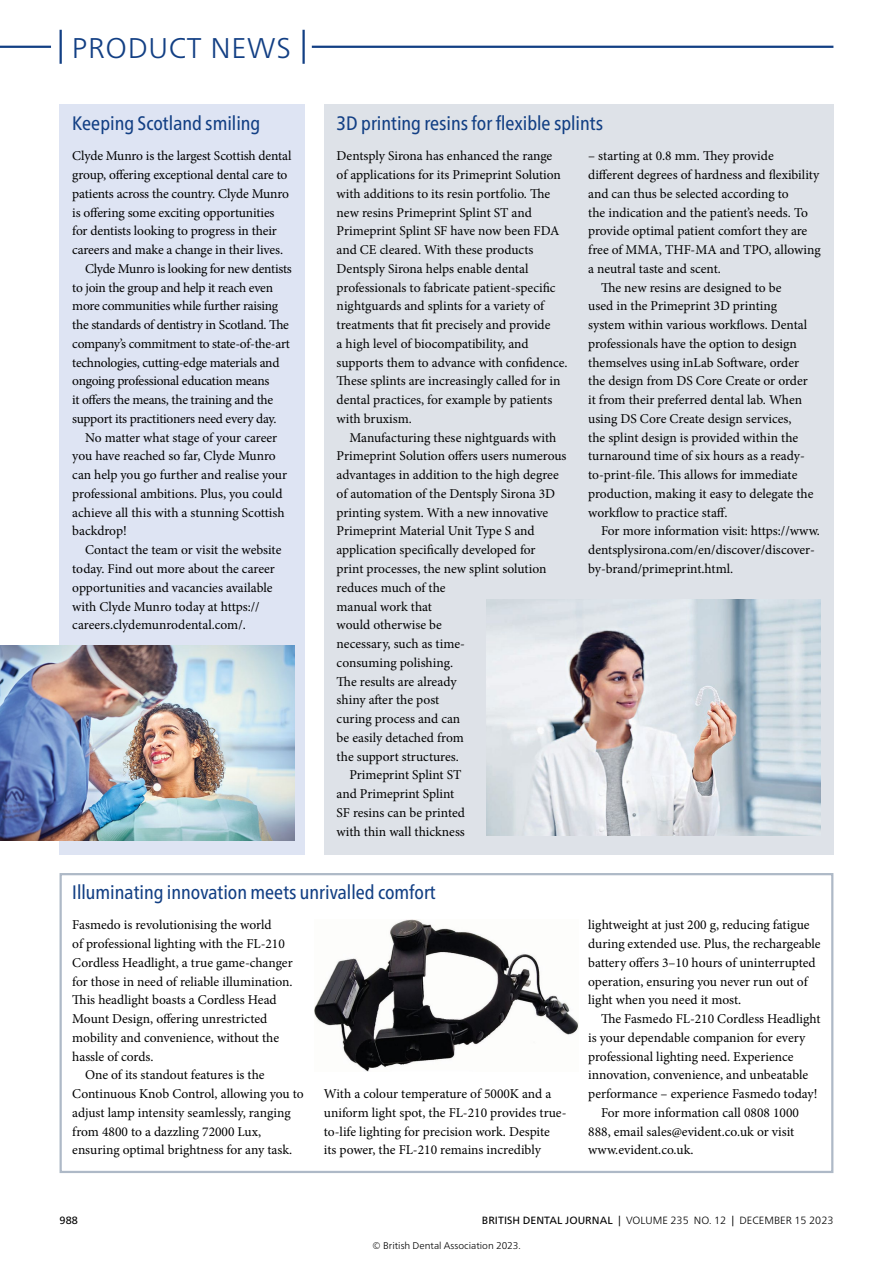
<style>
.page{position:relative;width:893px;height:1263px;background:#fff}
.page>*{position:absolute;margin:0;border:0;box-sizing:border-box;transform-origin:0 0}
.t1{font:300 28.5px "Frutiger Neue LT Pro";letter-spacing:.025em;color:#123f84}
.Title_9_Cnd_13pt_286{font:19.5px "Frutiger Neue LT Pro Cn Rg 2";color:#123f84}
.Title_9_Cnd_13pt_286-2{font:condensed 19.5px "Frutiger Neue LT Pro";color:#123f84}
.Para_9pt_ragged{font:13.5px/18.8px "Minion Pro";letter-spacing:-.005em;color:#000}
.Para_9pt_ragged_1st{font:13.5px/18.8px "Minion Pro";letter-spacing:-.005em;color:#000}
.Para_9pt_ragged-2{font:13.5px/18.8px "Minion Pro";letter-spacing:-.025em;color:#000}
.t2{font:300 10.5px "Frutiger Neue LT Pro";letter-spacing:.005em;color:#000}
.t3{font:10.5px "Frutiger Neue LT Pro";color:#000}
.t4{font:300 9.75px "Frutiger Neue LT Pro";color:#000}
.s1{font-weight:400}
</style>
<div class="page">
<div style="left:324px;top:104px;width:509px;height:750px;background:#dee2e8"></div>
<div style="left:60px;top:104px;width:245px;height:750px;background:#dee4f3"></div>
<div style="left:60px;top:873px;width:773px;height:300px;border:2px solid #aeb9c7"></div>
<img style="left:486px;top:600px;width:335px;height:236px">
<img style="left:0;top:645px;width:295px;height:195px">
<img style="left:314px;top:920px;width:264px;height:151px">
<hr style="left:0;top:46px;width:51px;height:2px;background:#123f84">
<hr style="left:312px;top:46px;width:521px;height:2px;background:#123f84">
<hr style="left:60px;top:30px;width:2px;height:34px;background:#123f84">
<hr style="left:302px;top:30px;width:3px;height:34px;background:#123f84">
<h1 class="t1" style="left:72px;top:31px;width:221px">PRODUCT NEWS</h1>
<p class="Title_9_Cnd_13pt_286" style="left:72px;top:112px;width:190px">Keeping Scotland smiling</p>
<p class="Title_9_Cnd_13pt_286-2" style="left:337px;top:112px;width:268px">3D printing resins for flexible splints</p>
<p class="Para_9pt_ragged_1st" style="left:72px;top:147px;width:221px">Clyde Munro is the largest Scottish dental group, offering exceptional dental care to patients across the country. Clyde Munro is offering some exciting opportunities for dentists looking to progress in their careers and make a change in their lives.</p>
<p class="Para_9pt_ragged-2" style="left:72px;top:259px;width:221px;text-indent:13px">Clyde Munro is looking for new dentists to join the group and help it reach even more communities while further raising the standards of dentistry in Scotland. The company’s commitment to state-of-the-art technologies, cutting-edge materials and ongoing professional education means<br>it offers the means, the training and the support its practitioners need every day.</p>
<p class="Para_9pt_ragged" style="left:72px;top:428px;width:216px;text-indent:13px">No matter what stage of your career you have reached so far, Clyde Munro can help you go further and realise your professional ambitions. Plus, you could achieve all this with a stunning Scottish backdrop!</p>
<p class="Para_9pt_ragged" style="left:72px;top:541px;width:211px;text-indent:13px">Contact the team or visit the website today. Find out more about the career opportunities and vacancies available with Clyde Munro today at https:// careers.clydemunrodental.com/.</p>
<p class="Para_9pt_ragged" style="left:588px;top:147px;width:234px">– starting at 0.8 mm. They provide different degrees of hardness and flexibility and can thus be selected according to<br>the indication and the patient’s needs. To provide optimal patient comfort they are free of MMA, THF-MA and TPO, allowing a neutral taste and scent.</p>
<p class="Para_9pt_ragged" style="left:588px;top:278px;width:227px;text-indent:13px">The new resins are designed to be<br>used in the Primeprint 3D printing system within various workflows. Dental professionals have the option to design themselves using inLab Software, order the design from DS Core Create or order it from their preferred dental lab. When using DS Core Create design services,<br>the splint design is provided within the turnaround time of six hours as a ready&shy;to-print-file. This allows for immediate production, making it easy to delegate the workflow to practice staff.</p>
<p class="Para_9pt_ragged" style="left:588px;top:522px;width:233px;text-indent:13px">For more information visit: https://www. dentsplysirona.com/en/discover/discover&shy;by-brand/primeprint.html.</p>
<p class="Para_9pt_ragged_1st" style="left:337px;top:147px;width:232px">Dentsply Sirona has enhanced the range<br>of applications for its Primeprint Solution with additions to its resin portfolio. The new resins Primeprint Splint ST and Primeprint Splint SF have now been FDA and CE cleared. With these products Dentsply Sirona helps enable dental professionals to fabricate patient-specific nightguards and splints for a variety of treatments that fit precisely and provide<br>a high level of biocompatibility, and supports them to advance with confidence.<br>These splints are increasingly called for in dental practices, for example by patients with bruxism.</p>
<p class="Para_9pt_ragged" style="left:337px;top:428px;width:231px;text-indent:13px">Manufacturing these nightguards with<br>Primeprint Solution offers users numerous advantages in addition to the high degree of automation of the Dentsply Sirona 3D printing system. With a new innovative<br>Primeprint Material Unit Type S and application specifically developed for<br>print processes, the new splint solution reduces much of the<br>manual work that<br>would otherwise be<br>necessary, such as time-<br>consuming polishing.<br>The results are already<br>shiny after the post<br>curing process and can<br>be easily detached from<br>the support structures.</p>
<p class="Para_9pt_ragged" style="left:337px;top:766px;width:130px;text-indent:13px">Primeprint Splint ST and Primeprint Splint<br>SF resins can be printed with thin wall thickness</p>
<p class="Title_9_Cnd_13pt_286" style="left:72px;top:881px;width:365px">Illuminating innovation meets unrivalled comfort</p>
<p class="Para_9pt_ragged_1st" style="left:72px;top:916px;width:222px">Fasmedo is revolutionising the world<br>of professional lighting with the FL-210<br>Cordless Headlight, a true game-changer for those in need of reliable illumination.<br>This headlight boasts a Cordless Head Mount Design, offering unrestricted mobility and convenience, without the hassle of cords.</p>
<p class="Para_9pt_ragged" style="left:72px;top:1066px;width:233px;text-indent:13px">One of its standout features is the Continuous Knob Control, allowing you to adjust lamp intensity seamlessly, ranging from 4800 to a dazzling 72000 Lux, ensuring optimal brightness for any task.</p>
<p class="Para_9pt_ragged" style="left:324px;top:1084px;width:244px">With a colour temperature of 5000K and a uniform light spot, the FL-210 provides true&shy;to-life lighting for precision work. Despite<br>its power, the FL-210 remains incredibly</p>
<p class="Para_9pt_ragged" style="left:588px;top:916px;width:234px">lightweight at just 200 g, reducing fatigue during extended use. Plus, the rechargeable battery offers 3–10 hours of uninterrupted operation, ensuring you never run out of light when you need it most.</p>
<p class="Para_9pt_ragged" style="left:588px;top:1009px;width:234px;text-indent:13px">The Fasmedo FL-210 Cordless Headlight is your dependable companion for every professional lighting need. Experience innovation, convenience, and unbeatable performance – experience Fasmedo today!</p>
<p class="Para_9pt_ragged" style="left:588px;top:1103px;width:212px;text-indent:13px">For more information call 0808 1000<br>888, email sales@evident.co.uk or visit www.evident.co.uk.</p>
<p class="t3" style="left:60px;top:1214px;width:20px">988</p>
<p class="t2" style="left:482px;top:1214px;width:353px"><span class="s1">BRITISH DENTAL JOURNAL |</span> VOLUME 235 NO. 12 <span class="s1">|</span> Decem ber 15 2023</p>
<p class="t4" style="left:372px;top:1240px;width:150px">© B ritish Dental Association 2023.</p>
</div>
